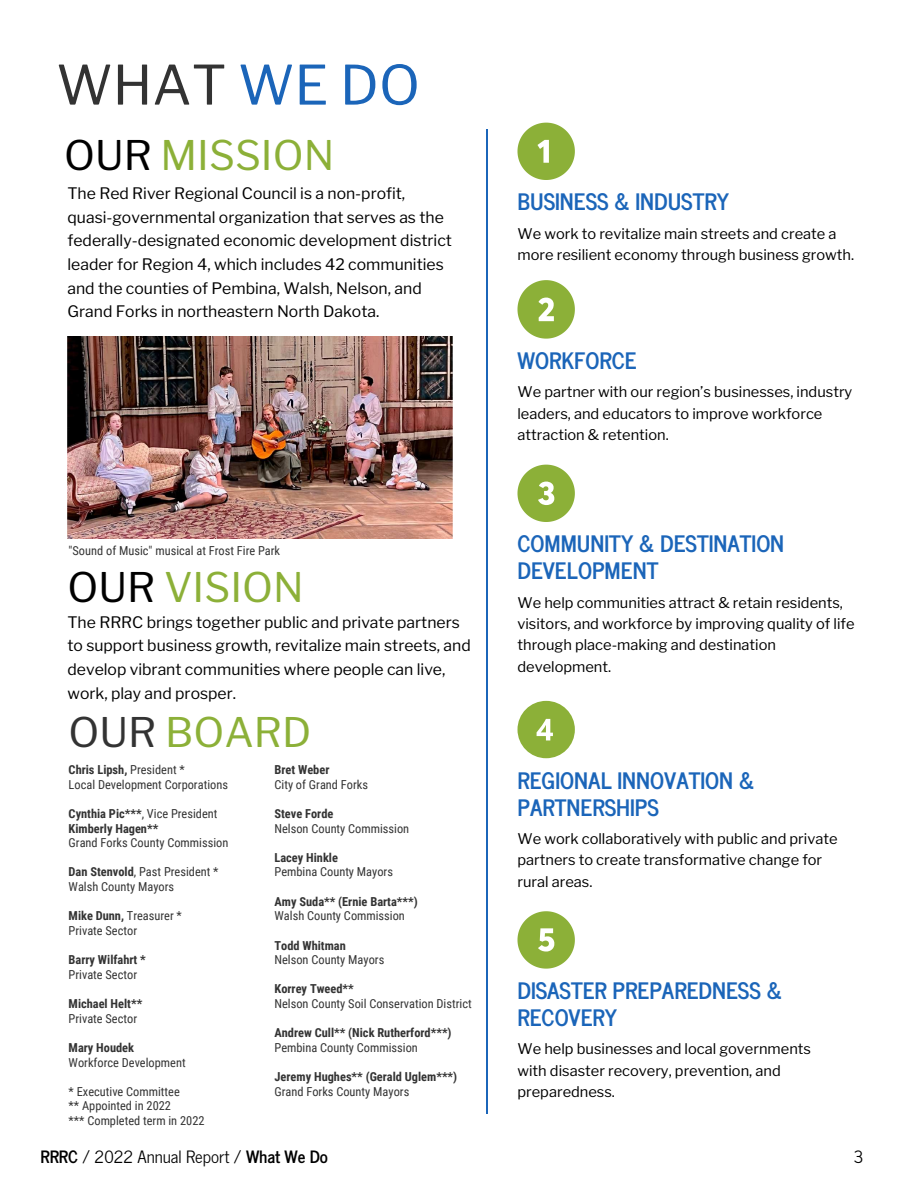
<style>
.page{position:relative;width:918px;height:1188px;background:#fff}
.page>*{position:absolute;margin:0;border:0;box-sizing:border-box;transform-origin:0 0}
.t1{font:100 54px "Libre Franklin";color:#333}
.t2{font:100 40.5px "Libre Franklin";color:#8cb038}
.t3{font:700 22.5px/27px "News Cycle";color:#1b65b9}
.t4{font:16.8px "News Cycle";color:#000}
.t5{font:100 15.75px/23.7px "Libre Franklin";color:#000}
.t6{font:100 14.7px/21.3px "Libre Franklin";color:#000}
.t7{font:12.3px/14.7px "Roboto Condensed";color:#333}
.t8{font:700 12.3px/14.7px "Roboto Condensed";color:#333}
.s1{color:#1b65b9}
.s2{color:#000}
.s3{color:#333}
.s4{font-weight:700}
.s5{font-weight:400}
</style>
<div class="page">
<hr style="left:486px;top:129px;width:1px;height:985px;background:#1b65b9">
<img style="left:68px;top:336px;width:384px;height:202px">
<svg style="left:518px;top:280px;width:57px;height:59px"></svg>
<svg style="left:518px;top:465px;width:57px;height:57px"></svg>
<svg style="left:518px;top:701px;width:57px;height:57px"></svg>
<svg style="left:518px;top:911px;width:57px;height:58px"></svg>
<svg style="left:518px;top:123px;width:57px;height:57px"></svg>
<h1 class="t1" style="left:56px;top:43px;width:365px">WHAT <span class="s1">WE DO</span></h1>
<h2 class="t2" style="left:64px;top:123px;width:272px"><span class="s2">OUR</span> MISSION</h2>
<p class="t5" style="left:68px;top:180px;width:386px">The Red River Regional Council is a non-profit, quasi-governmental organization that serves as the federally-designated economic development district leader for Region 4, which includes 42 communities and the counties of Pembina, Walsh, Nelson, and Grand Forks in northeastern North Dakota.</p>
<p class="t7" style="left:69px;top:542px;width:213px">"Sound of Music" musical at Frost Fire Park</p>
<h2 class="t2" style="left:68px;top:555px;width:238px"><span class="s2">OUR</span> VISION</h2>
<p class="t5" style="left:68px;top:609px;width:405px">The RRRC brings together public and private partners to support business growth, revitalize main streets, and develop vibrant communities where people can live, work, play and prosper.</p>
<h2 class="t2" style="left:69px;top:701px;width:244px"><span class="s3">OUR</span> BOARD</h2>
<p class="t7" style="left:69px;top:762px;width:161px"><span class="s4">Chris Lipsh,</span> President *<br>Local Development Corporations</p>
<p class="t8" style="left:69px;top:806px;width:150px">Cynthia Pic***<span class="s5">, Vice President<br></span>Kimberly Hagen**</p>
<p class="t7" style="left:69px;top:835px;width:161px">Grand Forks County Commission</p>
<p class="t7" style="left:69px;top:864px;width:152px"><span class="s4">Dan Stenvold</span>, Past President *<br>Walsh County Mayors</p>
<p class="t7" style="left:69px;top:908px;width:115px"><span class="s4">Mike Dunn,</span> Treasurer *<br>Private Sector</p>
<p class="t8" style="left:69px;top:952px;width:79px">Barry Wilfahrt *</p>
<p class="t7" style="left:69px;top:967px;width:70px">Private Sector</p>
<p class="t8" style="left:69px;top:996px;width:75px">Michael Helt**</p>
<p class="t7" style="left:69px;top:1010px;width:70px">Private Sector</p>
<p class="t8" style="left:69px;top:1040px;width:67px">Mary Houdek</p>
<p class="t7" style="left:69px;top:1054px;width:119px">Workforce Development</p>
<p class="t7" style="left:69px;top:1084px;width:137px">* Executive Committee<br>** Appointed in 2022<br>*** Completed term in 2022</p>
<p class="t8" style="left:274px;top:762px;width:56px">Bret Weber</p>
<p class="t7" style="left:274px;top:776px;width:95px">City of Grand Forks</p>
<p class="t8" style="left:274px;top:806px;width:60px">Steve Forde</p>
<p class="t7" style="left:274px;top:820px;width:136px">Nelson County Commission</p>
<p class="t8" style="left:274px;top:850px;width:65px">Lacey Hinkle</p>
<p class="t7" style="left:274px;top:864px;width:120px">Pembina County Mayors</p>
<p class="t8" style="left:274px;top:893px;width:145px">Amy Suda** (Ernie Barta***)</p>
<p class="t7" style="left:274px;top:908px;width:132px">Walsh County Commission</p>
<p class="t8" style="left:274px;top:937px;width:73px">Todd Whitman</p>
<p class="t7" style="left:274px;top:952px;width:111px">Nelson County Mayors</p>
<p class="t8" style="left:274px;top:981px;width:81px">Korrey Tweed**</p>
<p class="t7" style="left:274px;top:996px;width:199px">Nelson County Soil Conservation District</p>
<p class="t8" style="left:274px;top:1025px;width:179px">Andrew Cull** (Nick Rutherford***)</p>
<p class="t7" style="left:274px;top:1040px;width:145px">Pembina County Commission</p>
<p class="t8" style="left:274px;top:1069px;width:184px">Jeremy Hughes** (Gerald Uglem***)</p>
<p class="t7" style="left:274px;top:1084px;width:136px">Grand Forks County Mayors</p>
<h3 class="t3" style="left:518px;top:186px;width:213px">BUSINESS &amp; INDUSTRY</h3>
<p class="t6" style="left:518px;top:221px;width:338px">We work to revitalize main streets and create a more resilient economy through business growth.</p>
<h3 class="t3" style="left:518px;top:345px;width:121px">WORKFORCE</h3>
<p class="t6" style="left:518px;top:380px;width:336px">We partner with our region’s businesses, industry leaders, and educators to improve workforce attraction &amp; retention.</p>
<h3 class="t3" style="left:518px;top:528px;width:268px">COMMUNITY &amp; DESTINATION<br>DEVELOPMENT</h3>
<p class="t6" style="left:518px;top:590px;width:339px">We help communities attract &amp; retain residents, visitors, and workforce by improving quality of life through place-making and destination development.</p>
<h3 class="t3" style="left:518px;top:765px;width:238px">REGIONAL INNOVATION &amp;<br>PARTNERSHIPS</h3>
<p class="t6" style="left:518px;top:826px;width:322px">We work collaboratively with public and private partners to create transformative change for rural areas.</p>
<h3 class="t3" style="left:518px;top:975px;width:266px">DISASTER PREPAREDNESS &amp;<br>RECOVERY</h3>
<p class="t6" style="left:518px;top:1037px;width:295px">We help businesses and local governments with disaster recovery, prevention, and preparedness.</p>
<p class="t4" style="left:40px;top:1143px;width:289px"><span class="s4">RRRC</span> / 2022 Annual Report / <span class="s4">What We Do</span></p>
<p class="t4" style="left:854px;top:1143px;width:11px">3</p>
</div>
